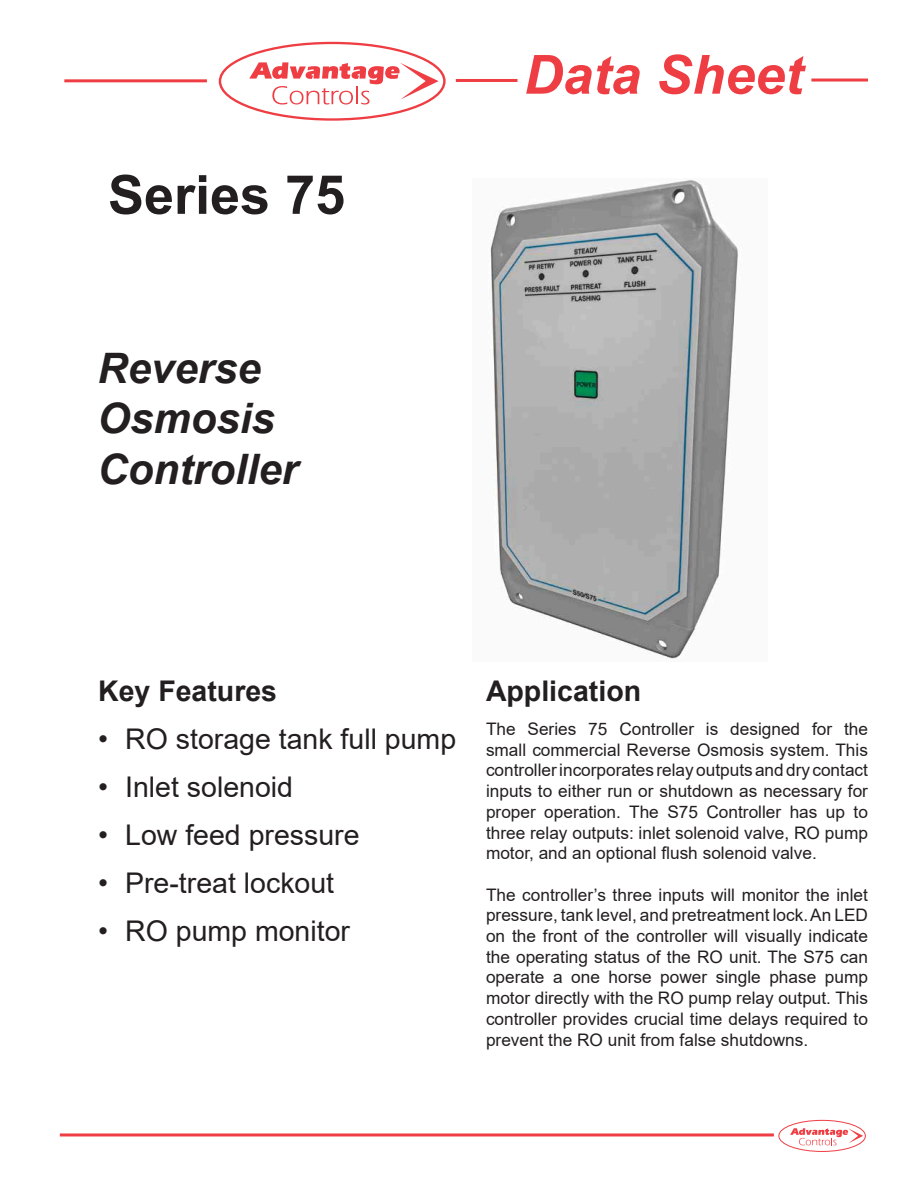
<style>
.page{position:relative;width:918px;height:1188px;background:#fff}
.page>*{position:absolute;margin:0;border:0;box-sizing:border-box;transform-origin:0 0}
.t1{font:italic 700 54px "Arial";color:#ee3d43}
.t2{font:700 54px "Arial";color:#231f20}
.t3{font:italic 700 42px/50.4px "Arial";color:#231f20}
.t4{font:28.5px "Arial";color:#231f20}
.t5{font:700 28.5px "Arial";color:#231f20}
.t6{font:17.25px/20.7px "Arial";color:#231f20;text-align:justify}
</style>
<div class="page">
<hr style="left:60px;top:1133px;width:714px;height:3px;background:#ee3d43">
<hr style="left:456px;top:79px;width:61px;height:3px;background:#ee3d43">
<hr style="left:811px;top:79px;width:57px;height:3px;background:#ee3d43">
<hr style="left:64px;top:79px;width:143px;height:3px;background:#ee3d43">
<div style="left:219px;top:42px;width:227px;height:79px;border:2px solid #ee3d43;border-radius:50%"></div>
<svg style="left:249px;top:62px;width:190px;height:43px"></svg>
<div style="left:778px;top:1120px;width:88px;height:32px;border:1px solid #ee3d43;border-radius:50%"></div>
<svg style="left:790px;top:1128px;width:73px;height:17px"></svg>
<img style="left:489px;top:180px;width:253px;height:479px">
<p class="t2" style="left:108px;top:157px;width:239px">Series 75</p>
<p class="t3" style="left:98px;top:344px;width:202px">Reverse<br>Osmosis<br>Controller</p>
<p class="t1" style="left:524px;top:39px;width:281px">Data Sheet</p>
<p class="t5" style="left:98px;top:671px;width:180px">Key Features</p>
<p class="t4" style="left:98px;top:719px;width:360px">• RO storage tank full pump</p>
<p class="t4" style="left:98px;top:767px;width:196px">• Inlet solenoid</p>
<p class="t4" style="left:98px;top:815px;width:263px">• Low feed pressure</p>
<p class="t4" style="left:98px;top:863px;width:238px">• Pre-treat lockout</p>
<p class="t4" style="left:98px;top:911px;width:253px">• RO pump monitor</p>
<p class="t5" style="left:486px;top:671px;width:157px">Application</p>
<p class="t6" style="left:486px;top:719px;width:384px">The Series 75 Controller is designed for the small commercial Reverse Osmosis system. This controller incorporates relay outputs and dry contact inputs to either run or shutdown as necessary for proper operation. The S75 Controller has up to three relay outputs: inlet solenoid valve, RO pump motor, and an optional flush solenoid valve.</p>
<p class="t6" style="left:486px;top:884px;width:384px">The controller’s three inputs will monitor the inlet pressure, tank level, and pretreatment lock. An LED on the front of the controller will visually indicate the operating status of the RO unit. The S75 can operate a one horse power single phase pump motor directly with the RO pump relay output. This controller provides crucial time delays required to prevent the RO unit from false shutdowns.</p>
</div>
